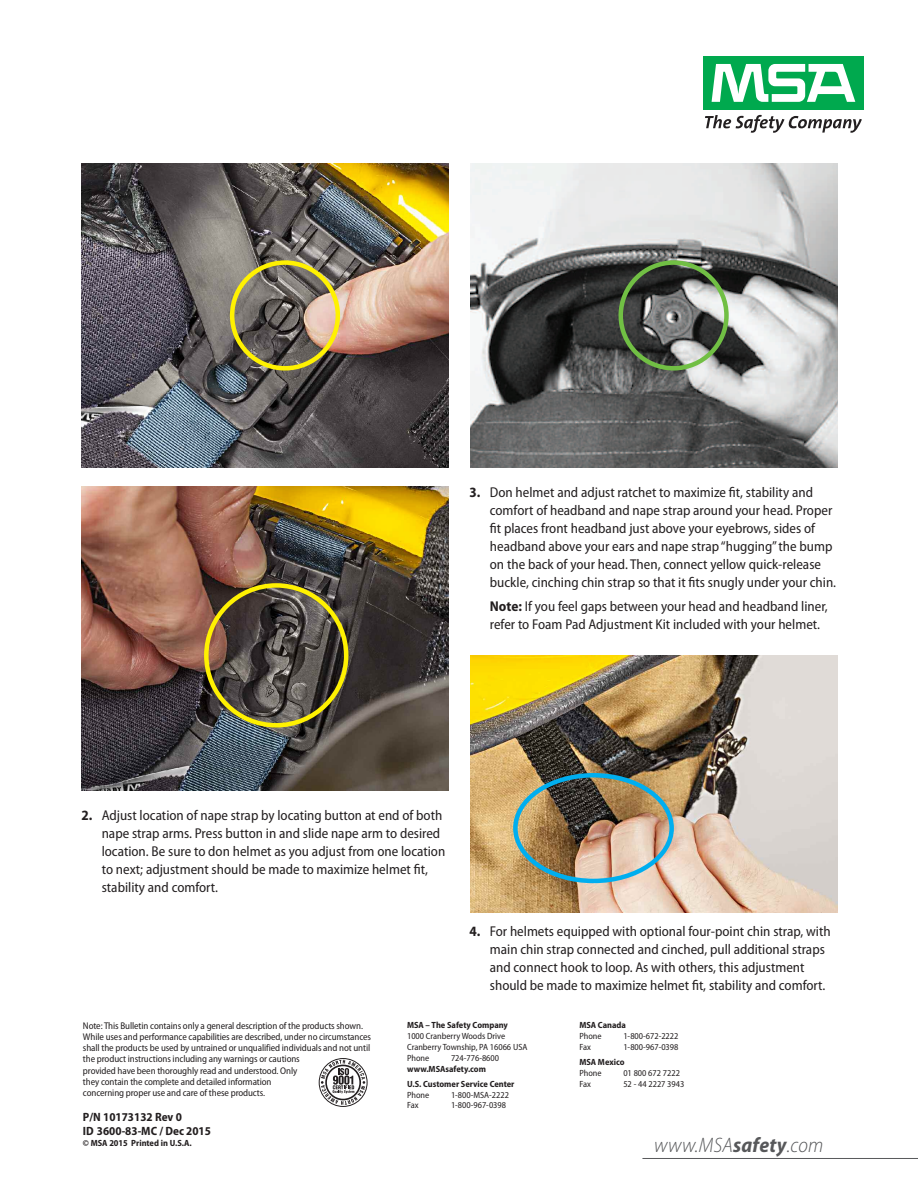
<style>
.page{position:relative;width:918px;height:1188px;background:#fff}
.page>*{position:absolute;margin:0;border:0;box-sizing:border-box;transform-origin:0 0}
.t1{font:italic 300 semi-condensed 21px "Myriad Pro";letter-spacing:.01em;color:#57585a}
.t2{font:semi-condensed 14.25px/18px "Myriad Pro";color:#231f20}
.t3{font:700 semi-condensed 12px/13.5px "Myriad Pro";color:#231f20}
.t4{font:semi-condensed 9.75px/11.2px "Myriad Pro";letter-spacing:-.01em;color:#231f20}
.t5{font:semi-condensed 9px/10.8px "Myriad Pro";color:#231f20}
.t6{font:700 semi-condensed 9px/15.1px "Myriad Pro";color:#231f20}
.s1{font-weight:700}
</style>
<div class="page">
<div style="left:703px;top:56px;width:161px;height:54px;background:#00a94e"></div>
<svg style="left:712px;top:64px;width:143px;height:38px"></svg>
<svg style="left:705px;top:115px;width:157px;height:18px"></svg>
<hr style="left:642px;top:1158px;width:276px;height:1px;background:#57585a">
<div style="left:319px;top:1058px;width:48px;height:49px;border:1px solid #231f20;border-radius:50%"></div>
<svg style="left:321px;top:1060px;width:44px;height:45px"></svg>
<img style="left:81px;top:164px;width:367px;height:303px">
<img style="left:81px;top:486px;width:368px;height:304px">
<svg style="left:230px;top:260px;width:110px;height:111px;background:#877d5b"></svg>
<svg style="left:204px;top:583px;width:144px;height:145px;background:#5e563d"></svg>
<img style="left:471px;top:164px;width:367px;height:303px">
<svg style="left:619px;top:260px;width:110px;height:111px;background:#616c5c"></svg>
<img style="left:471px;top:655px;width:367px;height:257px">
<img style="left:513px;top:773px;width:161px;height:110px">
<p class="t2" style="left:490px;top:484px;width:348px;text-indent:-20px"><span class="s1">3.</span> Don helmet and adjust ratchet to maximize fit, stability and comfort of headband and nape strap around your head. Proper fit places front headband just above your eyebrows, sides of headband above your ears and nape strap“hugging”the bump on the back of your head. Then, connect yellow quick-release buckle, cinching chin strap so that it fits snugly under your chin.</p>
<p class="t2" style="left:490px;top:598px;width:339px"><span class="s1">Note:</span> If you feel gaps between your head and headband liner, refer to Foam Pad Adjustment Kit included with your helmet.</p>
<p class="t2" style="left:102px;top:807px;width:345px;text-indent:-20px"><span class="s1">2.</span> Adjust location of nape strap by locating button at end of both nape strap arms. Press button in and slide nape arm to desired location. Be sure to don helmet as you adjust from one location to next; adjustment should be made to maximize helmet fit, stability and comfort.</p>
<p class="t2" style="left:490px;top:924px;width:342px;text-indent:-20px"><span class="s1">4.</span> For helmets equipped with optional four-point chin strap, with main chin strap connected and cinched, pull additional straps and connect hook to loop. As with others, this adjustment should be made to maximize helmet fit, stability and comfort.</p>
<p class="t4" style="left:83px;top:1021px;width:290px">Note: This Bulletin contains only a general description of the products shown.<br>While uses and performance capabilities are described, under no circumstances shall the products be used by untrained or unqualified individuals and not until the product instructions including any warnings or cautions<br>provided have been thoroughly read and understood. Only<br>they contain the complete and detailed information<br>concerning proper use and care of these products.</p>
<p class="t3" style="left:83px;top:1112px;width:130px">P/N 10173132 Rev 0<br>ID 3600-83-MC / Dec 2015</p>
<p class="t6" style="left:83px;top:1136px;width:110px">© MSA 2015 Printed in U.S.A.</p>
<p class="t6" style="left:407px;top:1018px;width:102px">MSA – The Safety Company</p>
<p class="t5" style="left:407px;top:1031px;width:122px">1000 Cranberry Woods Drive<br>Cranberry Township, PA 16066 USA<br>Phone</p>
<p class="t5" style="left:451px;top:1053px;width:50px">724-776-8600</p>
<p class="t6" style="left:407px;top:1062px;width:109px">www.MSAsafety.com<br>U.S. Customer Service Center</p>
<p class="t5" style="left:407px;top:1090px;width:24px">Phone</p>
<p class="t5" style="left:451px;top:1090px;width:60px">1-800-MSA-2222</p>
<p class="t5" style="left:407px;top:1101px;width:13px">Fax</p>
<p class="t5" style="left:451px;top:1101px;width:57px">1-800-967-0398</p>
<p class="t6" style="left:579px;top:1018px;width:48px">MSA Canada</p>
<p class="t5" style="left:579px;top:1031px;width:24px">Phone</p>
<p class="t5" style="left:623px;top:1031px;width:57px">1-800-672-2222</p>
<p class="t5" style="left:579px;top:1042px;width:13px">Fax</p>
<p class="t5" style="left:623px;top:1042px;width:57px">1-800-967-0398</p>
<p class="t6" style="left:579px;top:1055px;width:47px">MSA Mexico</p>
<p class="t5" style="left:579px;top:1068px;width:24px">Phone</p>
<p class="t5" style="left:623px;top:1068px;width:58px">01 800 672 7222</p>
<p class="t5" style="left:579px;top:1079px;width:13px">Fax</p>
<p class="t5" style="left:623px;top:1079px;width:63px">52 - 44 2227 3943</p>
<h1 class="t1" style="left:654px;top:1137px;width:170px">www.MSA<span class="s1">safety</span>.com</h1>
</div>
